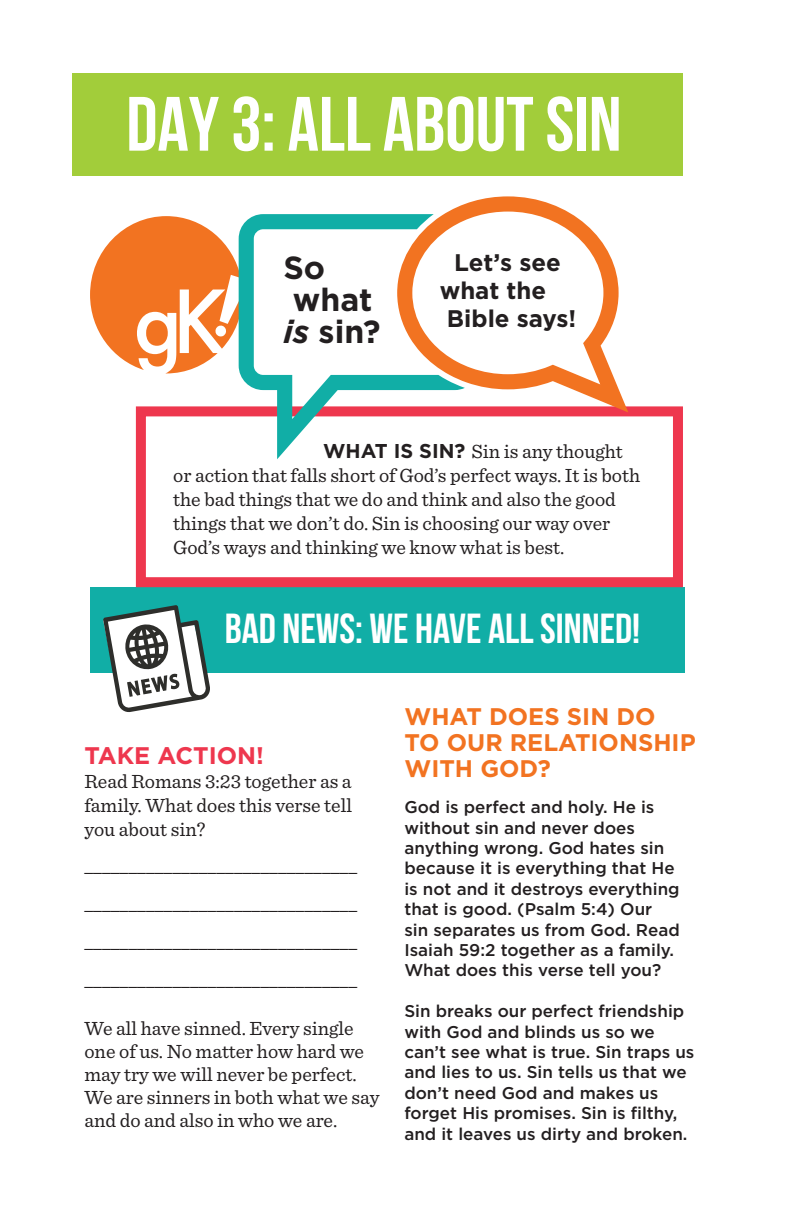
<style>
.page{position:relative;width:792px;height:1224px;background:#fff}
.page>*{position:absolute;margin:0;border:0;box-sizing:border-box;transform-origin:0 0}
.t1{font:700 76.8px "Bebas Neue";color:#fff}
.t2{font:700 42px "Bebas Neue";color:#fff}
.t3{font:700 32px "Gotham";color:#231f20}
.t4{font:700 24px/26px "Gotham";color:#f27321}
.t5{font:700 24px "Gotham";color:#231f20}
.t6{font:700 24px "Gotham";color:#ee374e}
.t7{font:20px/24px "Sentinel";color:#231f20}
.t8{font:500 17px/20.4px "Gotham";color:#231f20}
.s1{font-style:italic}
.s2{font-family:"Gotham";font-weight:700}
</style>
<div class="page">
<div style="left:90px;top:587px;width:595px;height:85px;background:#11aea6"></div>
<svg style="left:90px;top:216px;width:149px;height:157px"></svg>
<div style="left:136px;top:406px;width:547px;height:181px;border:10px solid #ee374e"></div>
<div style="left:73px;top:73px;width:610px;height:103px;background:#a2cd3a"></div>
<svg style="left:239px;top:214px;width:226px;height:245px"></svg>
<svg style="left:397px;top:196px;width:231px;height:216px"></svg>
<svg style="left:103px;top:605px;width:108px;height:107px"></svg>
<h1 class="t1" style="left:126px;top:79px;width:497px">DAY 3: ALL ABOUT SIN</h1>
<h3 class="t3" style="left:283px;top:253px;width:43px">So</h3>
<h3 class="t3" style="left:293px;top:285px;width:81px">what</h3>
<h3 class="t3" style="left:283px;top:317px;width:99px"><span class="s1">is</span> sin?</h3>
<p class="t5" style="left:454px;top:252px;width:108px">Let’s see</p>
<p class="t5" style="left:440px;top:280px;width:108px">what the</p>
<p class="t5" style="left:447px;top:308px;width:131px">Bible says!</p>
<p class="t7" style="left:173px;top:440px;width:469px;text-indent:150px"><span class="s2">WHAT IS SIN?</span> Sin is any thought or action that falls short of God’s perfect ways. It is both the bad things that we do and think and also the good things that we don’t do. Sin is choosing our way over God’s ways and thinking we know what is best.</p>
<h2 class="t2" style="left:225px;top:604px;width:417px">BAD NEWS: WE HAVE ALL SINNED!</h2>
<p class="t6" style="left:84px;top:745px;width:181px">TAKE ACTION!</p>
<p class="t7" style="left:84px;top:770px;width:269px;text-align:justify">Read Romans 3:23 together as a family. What does this verse tell you about sin?</p>
<p class="t7" style="left:84px;top:849px;width:274px;line-height:38px;text-align:justify">_______________________________ _______________________________ _______________________________ _______________________________</p>
<p class="t7" style="left:84px;top:1018px;width:297px;line-height:23px">We all have sinned. Every single one of us. No matter how hard we may try we will never be perfect.<br>We are sinners in both what we say and do and also in who we are.</p>
<p class="t4" style="left:404px;top:705px;width:293px">WHAT DOES SIN DO<br>TO OUR RELATIONSHIP<br>WITH GOD?</p>
<p class="t8" style="left:404px;top:798px;width:277px">God is perfect and holy. He is without sin and never does anything wrong. God hates sin because it is everything that He is not and it destroys everything that is good. (Psalm 5:4) Our sin separates us from God. Read<br>Isaiah 59:2 together as a family.<br>What does this verse tell you?</p>
<p class="t8" style="left:404px;top:1002px;width:292px">Sin breaks our perfect friendship with God and blinds us so we can’t see what is true. Sin traps us and lies to us. Sin tells us that we don’t need God and makes us forget His promises. Sin is filthy, and it leaves us dirty and broken.</p>
</div>
